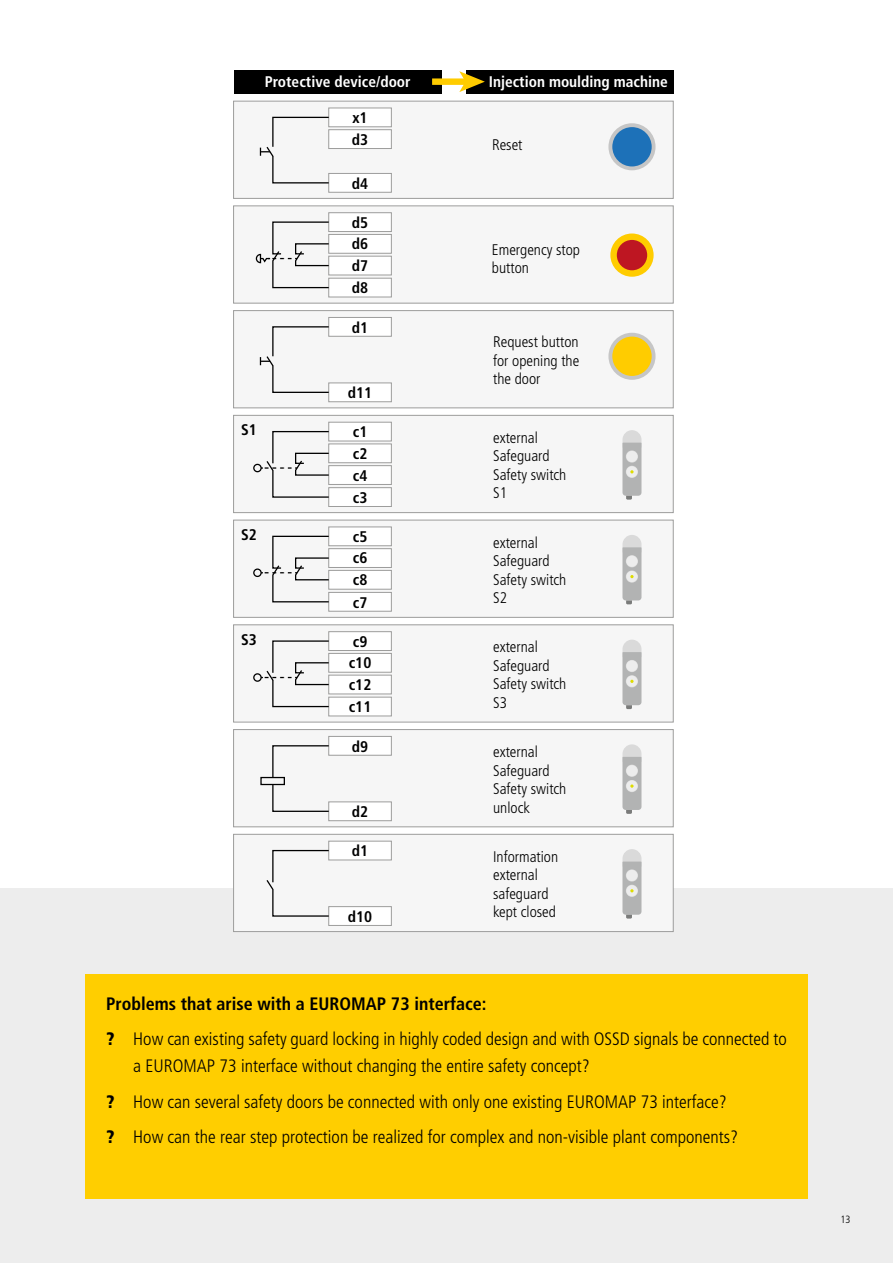
<style>
.page{position:relative;width:893px;height:1263px;background:#fff}
.page>*{position:absolute;margin:0;border:0;box-sizing:border-box;transform-origin:0 0}
.t1{font:300 condensed 18px/27px "Frutiger LT Std";color:#000}
.Text__bold_12_pt{font:700 condensed 18px "Frutiger LT Std";color:#000}
.t2{font:300 condensed 15.45px/18.5px "Frutiger LT Std";color:#000}
.t3{font:700 condensed 15.45px/21.8px "Frutiger LT Std";color:#000;text-align:justify}
.t4{font:700 condensed 15.45px "Frutiger LT Std";color:#fff}
.t5{font:300 condensed 10.5px "Frutiger LT Std";color:#000}
.s1{font-family:"Frutiger";font-weight:900}
</style>
<div class="page">
<div style="left:0;top:889px;width:893px;height:374px;background:#ededed"></div>
<div style="left:85px;top:975px;width:723px;height:224px;background:#ffce00"></div>
<div style="left:234px;top:101px;width:439px;height:97px;background:#f6f6f6"></div>
<div style="left:233px;top:101px;width:440px;height:98px;border:1px solid #9d9d9c"></div>
<div style="left:234px;top:70px;width:208px;height:24px;background:#000"></div>
<div style="left:466px;top:70px;width:207px;height:24px;background:#000"></div>
<div style="left:329px;top:108px;width:62px;height:19px;background:#fff"></div>
<div style="left:329px;top:108px;width:62px;height:19px;border:1px solid #9d9d9c"></div>
<div style="left:329px;top:130px;width:62px;height:19px;background:#fff"></div>
<div style="left:329px;top:130px;width:62px;height:19px;border:1px solid #9d9d9c"></div>
<div style="left:329px;top:173px;width:62px;height:19px;background:#fff"></div>
<div style="left:329px;top:173px;width:62px;height:19px;border:1px solid #9d9d9c"></div>
<div style="left:432px;top:78px;width:35px;height:7px;background:#fc0"></div>
<svg style="left:459px;top:71px;width:26px;height:21px"></svg>
<div style="left:610px;top:125px;width:44px;height:43px;background:#1d71b8;border-radius:50%"></div>
<div style="left:608px;top:123px;width:47px;height:47px;border:4px solid #c6c6c6;border-radius:50%"></div>
<div style="left:234px;top:206px;width:439px;height:97px;background:#f6f6f6"></div>
<div style="left:233px;top:206px;width:440px;height:97px;border:1px solid #9d9d9c"></div>
<div style="left:329px;top:213px;width:62px;height:19px;background:#fff"></div>
<div style="left:329px;top:213px;width:62px;height:19px;border:1px solid #9d9d9c"></div>
<div style="left:329px;top:234px;width:62px;height:19px;background:#fff"></div>
<div style="left:329px;top:234px;width:62px;height:19px;border:1px solid #9d9d9c"></div>
<div style="left:329px;top:256px;width:62px;height:19px;background:#fff"></div>
<div style="left:329px;top:256px;width:62px;height:19px;border:1px solid #9d9d9c"></div>
<div style="left:329px;top:278px;width:62px;height:19px;background:#fff"></div>
<div style="left:329px;top:278px;width:62px;height:19px;border:1px solid #9d9d9c"></div>
<svg style="left:610px;top:233px;width:44px;height:44px"></svg>
<svg style="left:260px;top:116px;width:70px;height:68px"></svg>
<div style="left:234px;top:311px;width:439px;height:97px;background:#f6f6f6"></div>
<div style="left:233px;top:310px;width:440px;height:98px;border:1px solid #9d9d9c"></div>
<div style="left:329px;top:317px;width:62px;height:19px;background:#fff"></div>
<div style="left:329px;top:317px;width:62px;height:19px;border:1px solid #9d9d9c"></div>
<div style="left:329px;top:383px;width:62px;height:19px;background:#fff"></div>
<div style="left:329px;top:383px;width:62px;height:19px;border:1px solid #9d9d9c"></div>
<div style="left:610px;top:335px;width:44px;height:43px;background:#fc0;border-radius:50%"></div>
<div style="left:608px;top:333px;width:47px;height:47px;border:4px solid #c6c6c6;border-radius:50%"></div>
<svg style="left:260px;top:326px;width:70px;height:68px"></svg>
<svg style="left:255px;top:221px;width:75px;height:68px"></svg>
<div style="left:234px;top:415px;width:439px;height:98px;background:#f6f6f6"></div>
<div style="left:233px;top:415px;width:440px;height:98px;border:1px solid #9d9d9c"></div>
<div style="left:329px;top:422px;width:62px;height:19px;background:#fff"></div>
<div style="left:329px;top:422px;width:62px;height:19px;border:1px solid #9d9d9c"></div>
<div style="left:329px;top:444px;width:62px;height:19px;background:#fff"></div>
<div style="left:329px;top:444px;width:62px;height:19px;border:1px solid #9d9d9c"></div>
<div style="left:329px;top:466px;width:62px;height:18px;background:#fff"></div>
<div style="left:329px;top:465px;width:62px;height:20px;border:1px solid #9d9d9c"></div>
<div style="left:329px;top:488px;width:62px;height:18px;background:#fff"></div>
<div style="left:329px;top:487px;width:62px;height:20px;border:1px solid #9d9d9c"></div>
<svg style="left:622px;top:430px;width:19px;height:70px"></svg>
<div style="left:253px;top:464px;width:9px;height:8px;border:1px solid #000;border-radius:50%"></div>
<div style="left:234px;top:520px;width:439px;height:97px;background:#f6f6f6"></div>
<div style="left:233px;top:520px;width:440px;height:97px;border:1px solid #9d9d9c"></div>
<div style="left:329px;top:527px;width:62px;height:19px;background:#fff"></div>
<div style="left:329px;top:527px;width:62px;height:19px;border:1px solid #9d9d9c"></div>
<div style="left:329px;top:549px;width:62px;height:18px;background:#fff"></div>
<div style="left:329px;top:548px;width:62px;height:20px;border:1px solid #9d9d9c"></div>
<div style="left:329px;top:570px;width:62px;height:19px;background:#fff"></div>
<div style="left:329px;top:570px;width:62px;height:19px;border:1px solid #9d9d9c"></div>
<div style="left:329px;top:592px;width:62px;height:19px;background:#fff"></div>
<div style="left:329px;top:592px;width:62px;height:19px;border:1px solid #9d9d9c"></div>
<svg style="left:262px;top:535px;width:68px;height:68px"></svg>
<svg style="left:622px;top:535px;width:19px;height:69px"></svg>
<div style="left:253px;top:568px;width:9px;height:9px;border:1px solid #000;border-radius:50%"></div>
<div style="left:234px;top:625px;width:439px;height:97px;background:#f6f6f6"></div>
<div style="left:233px;top:625px;width:440px;height:97px;border:1px solid #9d9d9c"></div>
<div style="left:329px;top:632px;width:62px;height:18px;background:#fff"></div>
<div style="left:329px;top:631px;width:62px;height:20px;border:1px solid #9d9d9c"></div>
<div style="left:329px;top:653px;width:62px;height:19px;background:#fff"></div>
<div style="left:329px;top:653px;width:62px;height:19px;border:1px solid #9d9d9c"></div>
<div style="left:329px;top:675px;width:62px;height:19px;background:#fff"></div>
<div style="left:329px;top:675px;width:62px;height:19px;border:1px solid #9d9d9c"></div>
<div style="left:329px;top:697px;width:62px;height:19px;background:#fff"></div>
<div style="left:329px;top:697px;width:62px;height:19px;border:1px solid #9d9d9c"></div>
<svg style="left:622px;top:640px;width:19px;height:69px"></svg>
<div style="left:253px;top:673px;width:9px;height:9px;border:1px solid #000;border-radius:50%"></div>
<div style="left:234px;top:729px;width:439px;height:98px;background:#f6f6f6"></div>
<div style="left:233px;top:729px;width:440px;height:98px;border:1px solid #9d9d9c"></div>
<div style="left:329px;top:736px;width:62px;height:19px;background:#fff"></div>
<div style="left:329px;top:736px;width:62px;height:19px;border:1px solid #9d9d9c"></div>
<div style="left:329px;top:802px;width:62px;height:19px;background:#fff"></div>
<div style="left:329px;top:802px;width:62px;height:19px;border:1px solid #9d9d9c"></div>
<svg style="left:272px;top:744px;width:58px;height:68px"></svg>
<svg style="left:622px;top:744px;width:19px;height:70px"></svg>
<div style="left:260px;top:777px;width:25px;height:8px;border:1px solid #000"></div>
<div style="left:234px;top:834px;width:439px;height:97px;background:#f6f6f6"></div>
<div style="left:233px;top:834px;width:440px;height:98px;border:1px solid #9d9d9c"></div>
<div style="left:329px;top:841px;width:62px;height:19px;background:#fff"></div>
<div style="left:329px;top:841px;width:62px;height:19px;border:1px solid #9d9d9c"></div>
<div style="left:329px;top:907px;width:62px;height:18px;background:#fff"></div>
<div style="left:329px;top:906px;width:62px;height:19px;border:1px solid #9d9d9c"></div>
<svg style="left:622px;top:849px;width:19px;height:69px"></svg>
<svg style="left:266px;top:849px;width:64px;height:68px"></svg>
<svg style="left:261px;top:640px;width:69px;height:68px"></svg>
<svg style="left:261px;top:430px;width:69px;height:68px"></svg>
<p class="t4" style="left:265px;top:72px;width:147px">Protective device/door</p>
<p class="t4" style="left:489px;top:72px;width:180px">Injection moulding machine</p>
<p class="t3" style="left:352px;top:107px;width:18px">x1 d3</p>
<p class="t3" style="left:352px;top:172px;width:18px">d4</p>
<p class="t2" style="left:492px;top:135px;width:32px">Reset</p>
<p class="t3" style="left:352px;top:212px;width:18px">d5 d6 d7 d8</p>
<p class="t2" style="left:492px;top:241px;width:90px">Emergency stop button</p>
<p class="t3" style="left:352px;top:316px;width:18px">d1</p>
<p class="t2" style="left:493px;top:333px;width:88px;text-align:justify">Request button for opening the the door</p>
<p class="t3" style="left:348px;top:382px;width:26px">d11</p>
<p class="t3" style="left:241px;top:419px;width:17px">S1</p>
<p class="t3" style="left:353px;top:421px;width:16px">c1 c2 c4 c3</p>
<p class="t2" style="left:493px;top:429px;width:75px">external<br>Safeguard<br>Safety switch<br>S1</p>
<p class="t3" style="left:241px;top:524px;width:17px">S2</p>
<p class="t3" style="left:353px;top:526px;width:16px">c5 c6 c8 c7</p>
<p class="t2" style="left:493px;top:533px;width:75px">external<br>Safeguard<br>Safety switch<br>S2</p>
<p class="t3" style="left:241px;top:628px;width:17px">S3</p>
<p class="t3" style="left:349px;top:631px;width:24px;text-align:left">c9 c10 c12 c11</p>
<p class="t2" style="left:493px;top:638px;width:75px">external<br>Safeguard<br>Safety switch<br>S3</p>
<p class="t3" style="left:352px;top:735px;width:18px">d9</p>
<p class="t3" style="left:352px;top:801px;width:18px">d2</p>
<p class="t2" style="left:493px;top:743px;width:75px">external<br>Safeguard<br>Safety switch unlock</p>
<p class="t3" style="left:352px;top:840px;width:18px">d1</p>
<p class="t3" style="left:348px;top:905px;width:26px">d10</p>
<p class="t2" style="left:493px;top:847px;width:67px">Information external safeguard kept closed</p>
<p class="Text__bold_12_pt" style="left:106px;top:992px;width:382px">Problems that arise with a EUROMAP 73 interface:</p>
<p class="t1" style="left:133px;top:1025px;width:655px;text-indent:-27px"><span class="s1">?</span> How can existing safety guard locking in highly coded design and with OSSD signals be connected to a EUROMAP 73 interface without changing the entire safety concept?</p>
<p class="t1" style="left:106px;top:1088px;width:622px"><span class="s1">?</span> How can several safety doors be connected with only one existing EUROMAP 73 interface?</p>
<p class="t1" style="left:106px;top:1123px;width:633px"><span class="s1">?</span> How can the rear step protection be realized for complex and non-visible plant components?</p>
<p class="t5" style="left:840px;top:1213px;width:12px">13</p>
</div>
